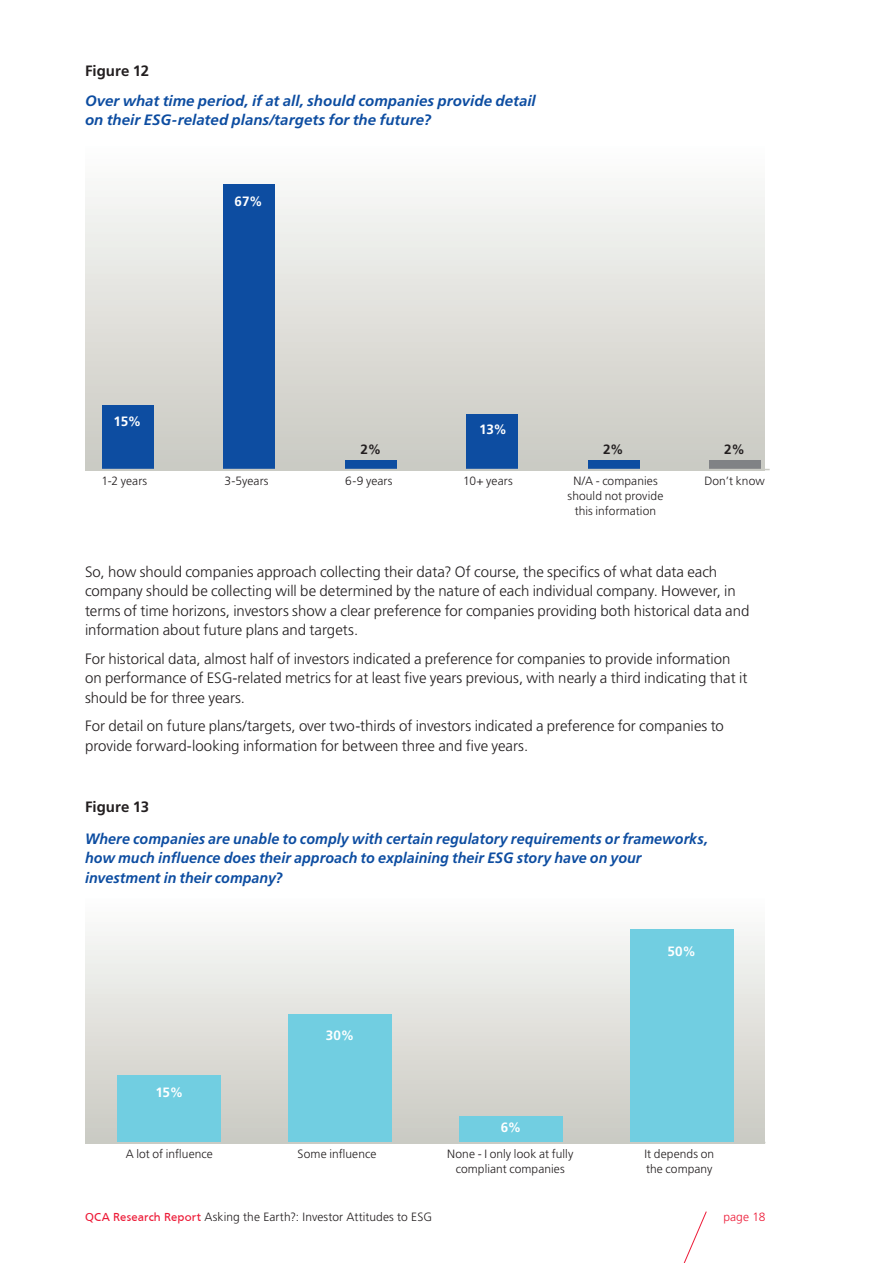
<style>
.page{position:relative;width:893px;height:1263px;background:#fff}
.page>*{position:absolute;margin:0;border:0;box-sizing:border-box;transform-origin:0 0}
.t1{font:300 15px/19.5px "Frutiger LT";color:#231f20}
.t2{font:italic 700 15px/19.5px "Frutiger LT Std";letter-spacing:.005em;color:#0d4da1;scale:.95 1}
.t3{font:italic 700 15px/19.5px "Frutiger LT Std";letter-spacing:.005em;color:#0d4da1}
.t4{font:700 15px "Frutiger LT";color:#231f20}
.t5{font:700 13.5px "Frutiger LT";letter-spacing:-.015em;color:#fff}
.t6{font:700 13.5px "Frutiger LT";color:#231f20}
.t7{font:300 12px/15px "Frutiger LT";letter-spacing:.005em;color:#231f20;text-align:center}
.t8{font:300 12px "Frutiger LT";letter-spacing:.01em;color:#ed1a37}
.s1{font-family:"Frutiger LT Std"}
.s2{font-family:"Frutiger";font-weight:400;color:#ed1a37}
</style>
<div class="page">
<svg style="left:683px;top:1211px;width:24px;height:52px"></svg>
<div style="left:85px;top:145px;width:680px;height:325px;background:linear-gradient(to bottom,#fdfdfc,#c9c8c1)"></div>
<div style="left:102px;top:405px;width:51px;height:64px;background:#0d4da1"></div>
<div style="left:223px;top:184px;width:52px;height:285px;background:#0d4da1"></div>
<div style="left:345px;top:461px;width:51px;height:8px;background:#0d4da1"></div>
<div style="left:466px;top:414px;width:52px;height:55px;background:#0d4da1"></div>
<div style="left:588px;top:461px;width:52px;height:8px;background:#0d4da1"></div>
<div style="left:709px;top:461px;width:52px;height:8px;background:#808285"></div>
<hr style="left:89px;top:469px;width:681px;height:1px;background:#cacbc4">
<div style="left:85px;top:896px;width:680px;height:247px;background:linear-gradient(to bottom,#fcfdfc,#c8c9c1)"></div>
<hr style="left:85px;top:1142px;width:680px;height:1px;background:#cacbc4">
<div style="left:117px;top:1075px;width:104px;height:67px;background:#71cee1"></div>
<div style="left:288px;top:1015px;width:104px;height:127px;background:#71cee1"></div>
<div style="left:459px;top:1117px;width:104px;height:25px;background:#71cee1"></div>
<div style="left:630px;top:929px;width:103px;height:213px;background:#71cee1"></div>
<p class="t4" style="left:85px;top:62px;width:65px">Figure 12</p>
<p class="t3" style="left:85px;top:91px;width:452px">Over what time period, if at all, should companies provide detail on their ESG-related plans/targets for the future?</p>
<p class="t5" style="left:114px;top:413px;width:29px">15%</p>
<p class="t5" style="left:235px;top:193px;width:30px">67%</p>
<p class="t5" style="left:479px;top:421px;width:29px">13%</p>
<p class="t6" style="left:361px;top:442px;width:22px">2%</p>
<p class="t6" style="left:603px;top:442px;width:22px">2%</p>
<p class="t6" style="left:724px;top:442px;width:22px">2%</p>
<p class="t7" style="left:101px;top:473px;width:47px">1-2 years</p>
<p class="t7" style="left:225px;top:473px;width:46px">3-5years</p>
<p class="t7" style="left:345px;top:473px;width:49px">6-9 years</p>
<p class="t7" style="left:463px;top:473px;width:51px">10+ years</p>
<p class="t7" style="left:568px;top:473px;width:97px">N/A - companies should not provide this information</p>
<p class="t7" style="left:704px;top:473px;width:62px">Don’t know</p>
<p class="t1" style="left:85px;top:562px;width:666px">So, how should companies approach collecting their data? Of course, the specifics of what data each company should be collecting will be determined by the nature of each individual company. However, in terms of time horizons, investors show a clear preference for companies providing both historical data and information about future plans and targets.</p>
<p class="t1" style="left:85px;top:649px;width:664px">For historical data, almost half of investors indicated a preference for companies to provide information on performance of ESG-related metrics for at least five years previous, with nearly a third indicating that it should be for <span class="s1">three</span> years.</p>
<p class="t1" style="left:85px;top:717px;width:640px">For detail on future plans/targets, over two-thirds of investors indicated a preference for companies to provide forward-looking information for between three and five years.</p>
<p class="t4" style="left:85px;top:798px;width:65px">Figure 13</p>
<p class="t2" style="left:85px;top:829px;width:657px">Where companies are unable to comply with certain regulatory requirements or frameworks, how much influence does their approach to explaining their ESG story have on your investment in their company?</p>
<p class="t5" style="left:155px;top:1084px;width:29px">15%</p>
<p class="t5" style="left:326px;top:1027px;width:30px">30%</p>
<p class="t5" style="left:501px;top:1119px;width:22px">6%</p>
<p class="t7" style="left:126px;top:1146px;width:89px">A lot of influence</p>
<p class="t7" style="left:298px;top:1146px;width:80px">Some influence</p>
<p class="t7" style="left:447px;top:1146px;width:128px">None - I only look at fully compliant companies</p>
<p class="t5" style="left:667px;top:943px;width:30px">50%</p>
<p class="t7" style="left:644px;top:1146px;width:71px;text-align:left">It depends on the company</p>
<p class="t7" style="left:85px;top:1209px;width:348px"><span class="s2">QCA Research Report</span> Asking the Earth?: Investor Attitudes to ESG</p>
<p class="t8" style="left:723px;top:1210px;width:43px">page 18</p>
</div>
